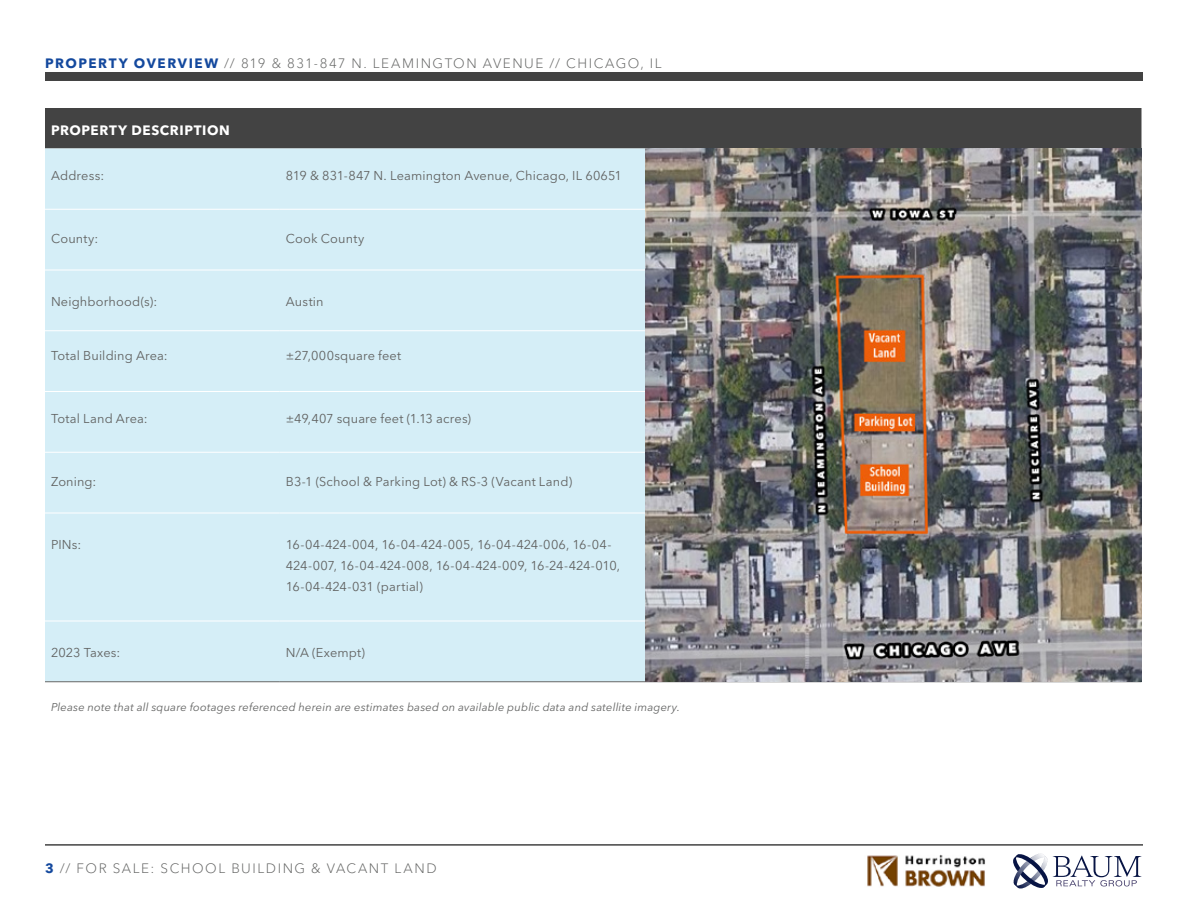
<style>
.page{position:relative;width:1188px;height:918px;background:#fff}
.page>*{position:absolute;margin:0;border:0;box-sizing:border-box;transform-origin:0 0}
.t1{font:300 13.5px "Avenir Next LT Pro";letter-spacing:.115em;color:#616261}
.t2{font:700 13.5px "Avenir Next LT Pro";letter-spacing:.04em;color:#fff}
.t3{font:12.75px "Avenir Next LT Pro";letter-spacing:.01em;color:#616261}
.t4{font:12.75px/21px "Avenir Next LT Pro";letter-spacing:-.01em;color:#616261}
.t5{font:italic 11.25px "Avenir Next LT Pro";letter-spacing:.015em;color:#616261}
.s1{font-weight:700;color:#14499e}
</style>
<div class="page">
<div style="left:45px;top:72px;width:1098px;height:9px;background:#434343"></div>
<hr style="left:45px;top:844px;width:1098px;height:2px;background:#434343">
<svg style="left:1013px;top:854px;width:128px;height:35px"></svg>
<img style="left:867px;top:854px;width:118px;height:33px">
<div style="left:45px;top:108px;width:1097px;height:40px;background:#434343"></div>
<div style="left:45px;top:148px;width:601px;height:533px;background:#d5eef7"></div>
<hr style="left:45px;top:209px;width:235px;height:1px;background:#fff">
<hr style="left:280px;top:209px;width:366px;height:1px;background:#fff">
<hr style="left:45px;top:270px;width:235px;height:1px;background:#fff">
<hr style="left:280px;top:270px;width:366px;height:1px;background:#fff">
<hr style="left:45px;top:330px;width:235px;height:1px;background:#fff">
<hr style="left:280px;top:330px;width:366px;height:1px;background:#fff">
<hr style="left:45px;top:391px;width:235px;height:1px;background:#fff">
<hr style="left:280px;top:391px;width:366px;height:1px;background:#fff">
<hr style="left:45px;top:452px;width:235px;height:1px;background:#fff">
<hr style="left:280px;top:452px;width:366px;height:1px;background:#fff">
<hr style="left:45px;top:513px;width:235px;height:1px;background:#fff">
<hr style="left:280px;top:513px;width:366px;height:1px;background:#fff">
<hr style="left:45px;top:621px;width:235px;height:1px;background:#fff">
<hr style="left:280px;top:621px;width:366px;height:1px;background:#fff">
<hr style="left:646px;top:681px;width:496px;height:1px;background:#666767">
<hr style="left:45px;top:681px;width:235px;height:1px;background:#666767">
<hr style="left:280px;top:681px;width:366px;height:1px;background:#666767">
<img style="left:646px;top:148px;width:496px;height:533px">
<p class="t1" style="left:45px;top:52px;width:618px"><span class="s1">PROPERTY OVERVIEW</span> // 819 &amp; 831-847 N. LEAMINGTON AVENUE // CHICAGO, IL</p>
<p class="t2" style="left:51px;top:119px;width:50px">PROPERTY</p>
<p class="t2" style="left:131px;top:119px;width:72px">DESCRI PTIO</p>
<p class="t2" style="left:219px;top:119px;width:12px">N</p>
<p class="t3" style="left:51px;top:165px;width:55px">Address:</p>
<p class="t3" style="left:286px;top:165px;width:338px">819 &amp; 831-847 N. Leamington Avenue, Chicago, IL 60651</p>
<p class="t3" style="left:51px;top:228px;width:49px">County:</p>
<p class="t3" style="left:286px;top:228px;width:80px">Cook County</p>
<p class="t3" style="left:51px;top:291px;width:108px">Neighborhood(s):</p>
<p class="t3" style="left:286px;top:291px;width:39px">Austin</p>
<p class="t3" style="left:51px;top:345px;width:118px">Total Building Area:</p>
<p class="t3" style="left:286px;top:345px;width:117px">±27,000square feet</p>
<p class="t3" style="left:51px;top:408px;width:98px">Total Land Area:</p>
<p class="t3" style="left:286px;top:408px;width:187px">±49,407 square feet (1.13 acres)</p>
<p class="t3" style="left:51px;top:471px;width:47px">Zoning:</p>
<p class="t3" style="left:286px;top:471px;width:288px">B3-1 (School &amp; Parking Lot) &amp; RS-3 (Vacant Land)</p>
<p class="t3" style="left:51px;top:534px;width:32px">PINs:</p>
<p class="t4" style="left:286px;top:534px;width:336px">16-04-424-004, 16-04-424-005, 16-04-424-006, 16-04-<br>424-007, 16-04-424-008, 16-04-424-009, 16-24-424-010,<br>16-04-424-031 (partial)</p>
<p class="t3" style="left:51px;top:642px;width:71px">2023 Taxes:</p>
<p class="t3" style="left:286px;top:642px;width:81px">N/A (Exempt)</p>
<p class="t5" style="left:51px;top:698px;width:630px">Please note that all square footages referenced herein are estimates based on available public data and satellite imagery.</p>
<p class="t1" style="left:45px;top:857px;width:393px"><span class="s1">3</span> // FOR SALE: SCHOOL BUILDING &amp; VACANT LAND</p>
</div>
